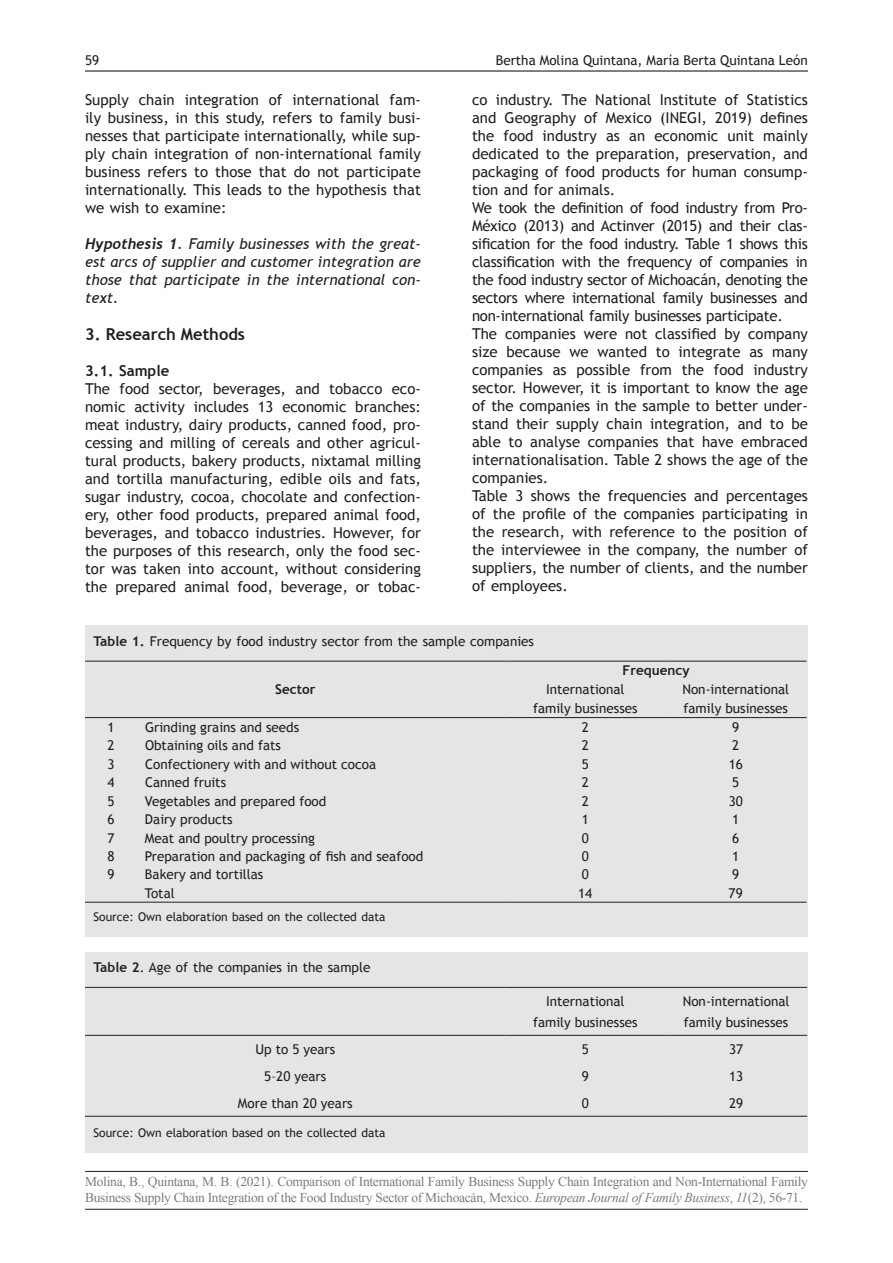
<style>
.page{position:relative;width:893px;height:1263px;background:#fff}
.page>*{position:absolute;margin:0;border:0;box-sizing:border-box;transform-origin:0 0}
.t1{font:700 16.5px "Trebuchet MS";color:#231f20}
.t2{font:15px/18px "Trebuchet MS";color:#231f20;text-align:justify}
.t3{font:italic 15px/18px "Trebuchet MS";color:#231f20;text-align:justify}
.t4{font:700 15px "Trebuchet MS";color:#231f20}
.t5{font:13.5px/19.5px "Trebuchet MS";color:#231f20;text-align:center}
.t6{font:13.5px/16.2px "Times New Roman";letter-spacing:-.02em;color:#7b7c82}
.t7{font:700 13.5px "Trebuchet MS";color:#231f20}
.t8{font:12px "Trebuchet MS";color:#231f20}
.s1{font-family:"Trebuchet";font-weight:700}
.s2{font-weight:700}
.s3{font-style:italic}
</style>
<div class="page">
<hr style="left:85px;top:1209px;width:723px;height:1px;background:#231f20">
<hr style="left:85px;top:1171px;width:723px;height:1px;background:#231f20">
<hr style="left:85px;top:70px;width:723px;height:2px;background:#231f20">
<div style="left:85px;top:952px;width:723px;height:200px;background:#e5e5e3"></div>
<div style="left:85px;top:625px;width:723px;height:311px;background:#e5e5e3"></div>
<svg style="left:85px;top:718px;width:722px;height:184px"></svg>
<hr style="left:85px;top:661px;width:52px;height:1px;background:#231f20">
<hr style="left:137px;top:661px;width:369px;height:1px;background:#231f20">
<hr style="left:85px;top:717px;width:52px;height:1px;background:#231f20">
<hr style="left:137px;top:717px;width:369px;height:1px;background:#231f20">
<hr style="left:506px;top:661px;width:159px;height:1px;background:#231f20">
<hr style="left:665px;top:661px;width:142px;height:1px;background:#231f20">
<hr style="left:506px;top:717px;width:159px;height:1px;background:#231f20">
<hr style="left:665px;top:717px;width:142px;height:1px;background:#231f20">
<hr style="left:85px;top:902px;width:52px;height:1px;background:#231f20">
<hr style="left:137px;top:902px;width:369px;height:1px;background:#231f20">
<hr style="left:506px;top:902px;width:159px;height:1px;background:#231f20">
<hr style="left:665px;top:902px;width:142px;height:1px;background:#231f20">
<svg style="left:85px;top:1034px;width:722px;height:82px"></svg>
<hr style="left:85px;top:987px;width:421px;height:1px;background:#231f20">
<hr style="left:506px;top:987px;width:159px;height:1px;background:#231f20">
<hr style="left:665px;top:987px;width:142px;height:1px;background:#231f20">
<hr style="left:85px;top:1035px;width:421px;height:1px;background:#231f20">
<hr style="left:506px;top:1035px;width:159px;height:1px;background:#231f20">
<hr style="left:665px;top:1035px;width:142px;height:1px;background:#231f20">
<hr style="left:85px;top:1116px;width:421px;height:1px;background:#231f20">
<hr style="left:506px;top:1116px;width:159px;height:1px;background:#231f20">
<hr style="left:665px;top:1116px;width:142px;height:1px;background:#231f20">
<p class="t5" style="left:85px;top:51px;width:16px">59</p>
<p class="t5" style="left:496px;top:51px;width:314px">Bertha Molina Quintana, María Berta Quintana León</p>
<p class="t2" style="left:85px;top:90px;width:337px">Supply chain integration of international fam&shy;ily business, in this study, refers to family busi&shy;nesses that participate internationally, while sup&shy;ply chain integration of non-international family business refers to those that do not participate internationally. This leads to the hypothesis that we wish to examine:</p>
<p class="t3" style="left:85px;top:234px;width:337px"><span class="s1">Hypothesis 1</span>. Family businesses with the great&shy;est arcs of supplier and customer integration are those that participate in the international con&shy;text.</p>
<p class="t1" style="left:85px;top:324px;width:162px">3. Research Methods</p>
<p class="t4" style="left:85px;top:362px;width:86px">3.1. Sample</p>
<p class="t2" style="left:85px;top:380px;width:337px">The food sector, beverages, and tobacco eco&shy;nomic activity includes 13 economic branches: meat industry, dairy products, canned food, pro&shy;cessing and milling of cereals and other agricul&shy;tural products, bakery products, nixtamal milling and tortilla manufacturing, edible oils and fats, sugar industry, cocoa, chocolate and confection&shy;ery, other food products, prepared animal food, beverages, and tobacco industries. However, for the purposes of this research, only the food sec&shy;tor was taken into account, without considering the prepared animal food, beverage, or tobac-</p>
<p class="t2" style="left:472px;top:90px;width:337px;text-align:left">co industry. The National Institute of Statistics and Geography of Mexico (INEGI, 2019) defines the food industry as an economic unit mainly dedicated to the preparation, preservation, and packaging of food products for human consump&shy;tion and for animals.<br>We took the definition of food industry from Pro-México (2013) and Actinver (2015) and their clas&shy;sification for the food industry. Table 1 shows this classification with the frequency of companies in the food industry sector of Michoacán, denoting the sectors where international family businesses and non-international family businesses participate.<br>The companies were not classified by company size because we wanted to integrate as many companies as possible from the food industry sector. However, it is important to know the age of the companies in the sample to better under&shy;stand their supply chain integration, and to be able to analyse companies that have embraced internationalisation. Table 2 shows the age of the companies.<br>Table 3 shows the frequencies and percentages of the profile of the companies participating in the research, with reference to the position of the interviewee in the company, the number of suppliers, the number of clients, and the number of employees.</p>
<p class="t5" style="left:94px;top:632px;width:442px"><span class="s2">Table 1.</span> Frequency by food industry sector from the sample companies</p>
<p class="t7" style="left:275px;top:681px;width:42px">Sector</p>
<p class="t7" style="left:623px;top:662px;width:69px">Frequency</p>
<p class="t5" style="left:533px;top:679px;width:106px">International family businesses</p>
<p class="t5" style="left:682px;top:679px;width:108px;text-align:left">Non-international family businesses</p>
<p class="t5" style="left:107px;top:717px;width:9px">1</p>
<p class="t5" style="left:145px;top:717px;width:156px">Grinding grains and seeds</p>
<p class="t5" style="left:582px;top:717px;width:9px">2</p>
<p class="t5" style="left:732px;top:717px;width:9px">9</p>
<p class="t5" style="left:107px;top:736px;width:9px">2</p>
<p class="t5" style="left:145px;top:736px;width:137px">Obtaining oils and fats</p>
<p class="t5" style="left:582px;top:736px;width:9px">2</p>
<p class="t5" style="left:732px;top:736px;width:9px">2</p>
<p class="t5" style="left:107px;top:754px;width:9px">3</p>
<p class="t5" style="left:145px;top:754px;width:233px">Confectionery with and without cocoa</p>
<p class="t5" style="left:582px;top:754px;width:9px">5</p>
<p class="t5" style="left:729px;top:754px;width:16px">16</p>
<p class="t5" style="left:107px;top:773px;width:9px">4</p>
<p class="t5" style="left:145px;top:773px;width:83px">Canned fruits</p>
<p class="t5" style="left:582px;top:773px;width:9px">2</p>
<p class="t5" style="left:732px;top:773px;width:9px">5</p>
<p class="t5" style="left:107px;top:791px;width:9px">5</p>
<p class="t5" style="left:145px;top:791px;width:183px">Vegetables and prepared food</p>
<p class="t5" style="left:582px;top:791px;width:9px">2</p>
<p class="t5" style="left:729px;top:791px;width:16px">30</p>
<p class="t5" style="left:107px;top:810px;width:9px">6</p>
<p class="t5" style="left:145px;top:810px;width:89px">Dairy products</p>
<p class="t5" style="left:582px;top:810px;width:9px">1</p>
<p class="t5" style="left:732px;top:810px;width:9px">1</p>
<p class="t5" style="left:107px;top:828px;width:9px">7</p>
<p class="t5" style="left:145px;top:828px;width:171px">Meat and poultry processing</p>
<p class="t5" style="left:582px;top:828px;width:9px">0</p>
<p class="t5" style="left:732px;top:828px;width:9px">6</p>
<p class="t5" style="left:107px;top:847px;width:9px">8</p>
<p class="t5" style="left:145px;top:847px;width:280px">Preparation and packaging of fish and seafood</p>
<p class="t5" style="left:582px;top:847px;width:9px">0</p>
<p class="t5" style="left:732px;top:847px;width:9px">1</p>
<p class="t5" style="left:107px;top:865px;width:9px">9</p>
<p class="t5" style="left:145px;top:865px;width:120px">Bakery and tortillas</p>
<p class="t5" style="left:582px;top:865px;width:9px">0</p>
<p class="t5" style="left:732px;top:865px;width:9px">9</p>
<p class="t5" style="left:145px;top:883px;width:31px">Total</p>
<p class="t5" style="left:578px;top:883px;width:16px">14</p>
<p class="t5" style="left:729px;top:883px;width:16px">79</p>
<p class="t8" style="left:94px;top:910px;width:293px">Source: Own elaboration based on the collected data</p>
<p class="t5" style="left:94px;top:958px;width:278px"><span class="s2">Table 2</span>. Age of the companies in the sample</p>
<p class="t5" style="left:533px;top:991px;width:106px;line-height:21px">International family businesses</p>
<p class="t5" style="left:683px;top:991px;width:108px;line-height:21px;text-align:left">Non-international family businesses</p>
<p class="t5" style="left:255px;top:1039px;width:81px">Up to 5 years</p>
<p class="t5" style="left:582px;top:1039px;width:9px">5</p>
<p class="t5" style="left:729px;top:1039px;width:16px">37</p>
<p class="t5" style="left:264px;top:1066px;width:64px">5–20 years</p>
<p class="t5" style="left:582px;top:1066px;width:9px">9</p>
<p class="t5" style="left:729px;top:1066px;width:16px">13</p>
<p class="t5" style="left:238px;top:1093px;width:116px">More than 20 years</p>
<p class="t5" style="left:582px;top:1093px;width:9px">0</p>
<p class="t5" style="left:729px;top:1093px;width:16px">29</p>
<p class="t8" style="left:94px;top:1126px;width:293px">Source: Own elaboration based on the collected data</p>
<p class="t6" style="left:85px;top:1173px;width:724px">Molina, B., Quintana, M. B. (2021). Comparison of International Family Business Supply Chain Integration and Non-International Family<br>Business Supply Chain Integration of the Food Industry Sector of Michoacán, Mexico. <span class="s3">European Journal of Family Business</span>, <span class="s3">11</span>(2), 56-71.</p>
</div>
